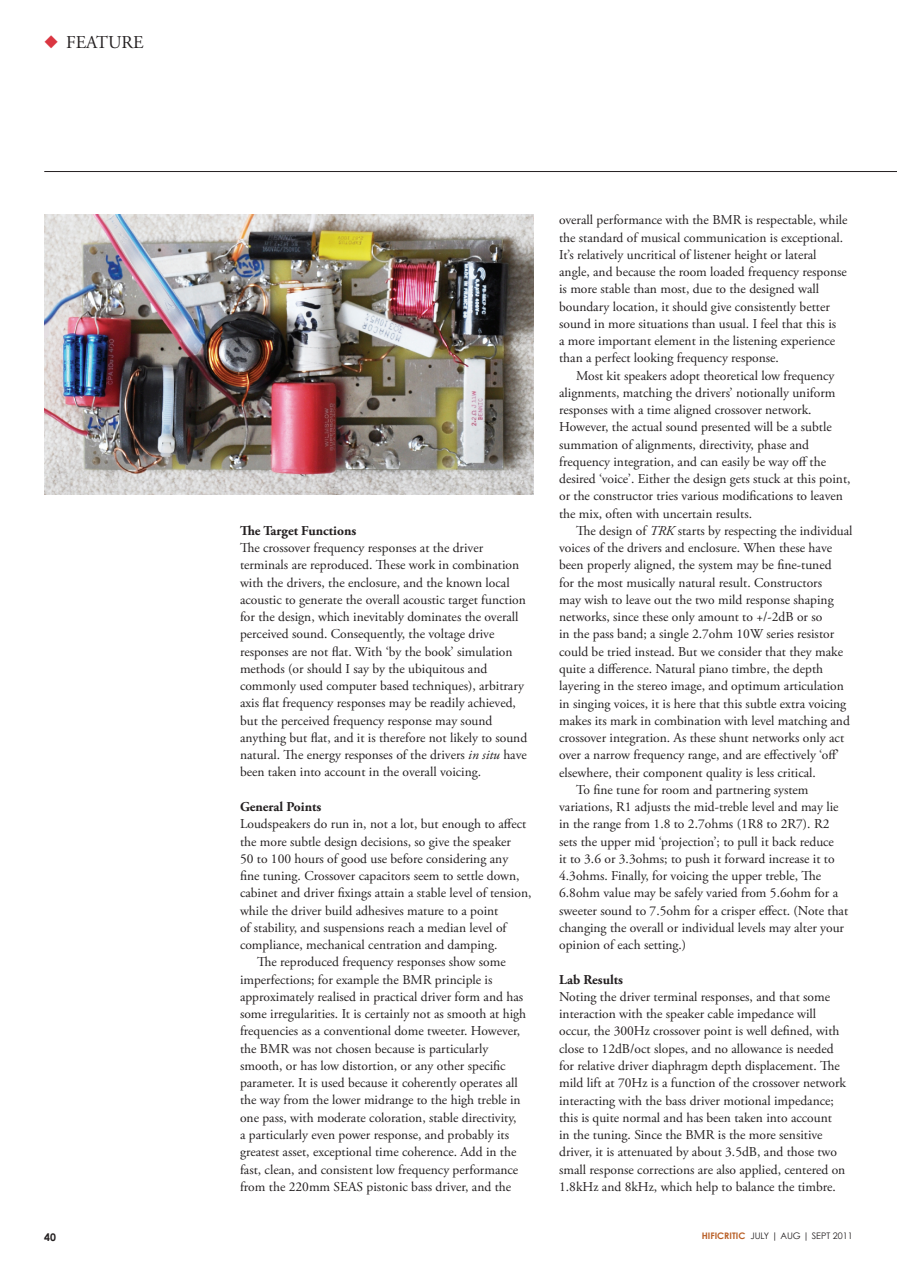
<style>
.page{position:relative;width:897px;height:1267px;background:#fff}
.page>*{position:absolute;margin:0;border:0;box-sizing:border-box;transform-origin:0 0}
.t1{font:18px "Adobe Garamond Pro";color:#231f20}
.t2{font:13.5px/17.2px "Adobe Garamond Pro";color:#231f20}
.t3{font:700 13.5px "Adobe Garamond Pro";color:#231f20}
.t4{font:700 10.5px "Century Gothic";color:#231f20}
.t5{font:9px "Century Gothic";color:#231f20}
.s1{color:#da3641}
.s2{font-style:italic}
.s3{font-weight:700;color:#b95f26}
</style>
<div class="page">
<hr style="left:44px;top:171px;width:852px;height:1px;background:#231f20">
<img style="left:45px;top:214px;width:488px;height:281px">
<h1 class="t1" style="left:44px;top:32px;width:101px"><span class="s1">◆</span> FEATURE</h1>
<p class="t3" style="left:240px;top:522px;width:118px">The Target Functions</p>
<p class="t2" style="left:240px;top:539px;width:289px">The crossover frequency responses at the driver terminals are reproduced. These work in combination with the drivers, the enclosure, and the known local acoustic to generate the overall acoustic target function for the design, which inevitably dominates the overall perceived sound. Consequently, the voltage drive responses are not flat. With ‘by the book’ simulation methods (or should I say by the ubiquitous and commonly used computer based techniques), arbitrary axis flat frequency responses may be readily achieved, but the perceived frequency response may sound anything but flat, and it is therefore not likely to sound natural. The energy responses of the drivers <span class="s2">in situ</span> have been taken into account in the overall voicing.</p>
<p class="t3" style="left:240px;top:798px;width:83px">General Points</p>
<p class="t2" style="left:240px;top:815px;width:288px">Loudspeakers do run in, not a lot, but enough to affect</p>
<p class="t2" style="left:240px;top:833px;width:272px">the more subtle design decisions, so give the speaker</p>
<p class="t2" style="left:240px;top:850px;width:270px">50 to 100 hours of good use before considering any</p>
<p class="t2" style="left:240px;top:867px;width:281px">fine tuning. Crossover capacitors seem to settle down,</p>
<p class="t2" style="left:240px;top:884px;width:293px">cabinet and driver fixings attain a stable level of tension,</p>
<p class="t2" style="left:240px;top:902px;width:260px">while the driver build adhesives mature to a point</p>
<p class="t2" style="left:240px;top:919px;width:268px">of stability, and suspensions reach a median level of</p>
<p class="t2" style="left:240px;top:936px;width:259px">compliance, mechanical centration and damping.</p>
<p class="t2" style="left:257px;top:953px;width:250px">The reproduced frequency responses show some</p>
<p class="t2" style="left:240px;top:971px;width:254px">imperfections; for example the BMR principle is</p>
<p class="t2" style="left:240px;top:988px;width:285px">approximately realised in practical driver form and has</p>
<p class="t2" style="left:240px;top:1005px;width:288px">some irregularities. It is certainly not as smooth at high</p>
<p class="t2" style="left:240px;top:1022px;width:282px">frequencies as a conventional dome tweeter. However,</p>
<p class="t2" style="left:240px;top:1040px;width:250px">the BMR was not chosen because is particularly</p>
<p class="t2" style="left:240px;top:1057px;width:267px">smooth, or has low distortion, or any other specific</p>
<p class="t2" style="left:240px;top:1074px;width:279px">parameter. It is used because it coherently operates all</p>
<p class="t2" style="left:240px;top:1091px;width:282px">the way from the lower midrange to the high treble in</p>
<p class="t2" style="left:240px;top:1109px;width:278px">one pass, with moderate coloration, stable directivity,</p>
<p class="t2" style="left:240px;top:1126px;width:270px">a particularly even power response, and probably its</p>
<p class="t2" style="left:240px;top:1143px;width:278px">greatest asset, exceptional time coherence. Add in the</p>
<p class="t2" style="left:240px;top:1160px;width:280px">fast, clean, and consistent low frequency performance</p>
<p class="t2" style="left:240px;top:1178px;width:273px">from the 220mm SEAS pistonic bass driver, and the</p>
<p class="t2" style="left:559px;top:212px;width:290px">overall performance with the BMR is respectable, while the standard of musical communication is exceptional.<br>It’s relatively uncritical of listener height or lateral angle, and because the room loaded frequency response is more stable than most, due to the designed wall boundary location, it should give consistently better sound in more situations than usual. I feel that this is<br>a more important element in the listening experience than a perfect looking frequency response.</p>
<p class="t2" style="left:559px;top:367px;width:293px;text-indent:17px">Most kit speakers adopt theoretical low frequency alignments, matching the drivers’ notionally uniform responses with a time aligned crossover network.<br>However, the actual sound presented will be a subtle summation of alignments, directivity, phase and frequency integration, and can easily be way off the desired ‘voice’. Either the design gets stuck at this point, or the constructor tries various modifications to leaven the mix, often with uncertain results.</p>
<p class="t2" style="left:576px;top:522px;width:278px">The design of <span class="s2">TRK</span> starts by respecting the individual</p>
<p class="t2" style="left:559px;top:539px;width:274px">voices of the drivers and enclosure. When these have</p>
<p class="t2" style="left:559px;top:557px;width:274px">been properly aligned, the system may be fine-tuned</p>
<p class="t2" style="left:559px;top:574px;width:264px">for the most musically natural result. Constructors</p>
<p class="t2" style="left:559px;top:591px;width:276px">may wish to leave out the two mild response shaping</p>
<p class="t2" style="left:559px;top:608px;width:265px">networks, since these only amount to +/-2dB or so</p>
<p class="t2" style="left:559px;top:626px;width:276px">in the pass band; a single 2.7ohm 10W series resistor</p>
<p class="t2" style="left:559px;top:643px;width:285px">could be tried instead. But we consider that they make</p>
<p class="t2" style="left:559px;top:660px;width:265px">quite a difference. Natural piano timbre, the depth</p>
<p class="t2" style="left:559px;top:677px;width:286px">layering in the stereo image, and optimum articulation</p>
<p class="t2" style="left:559px;top:695px;width:289px">in singing voices, it is here that this subtle extra voicing</p>
<p class="t2" style="left:559px;top:712px;width:292px">makes its mark in combination with level matching and</p>
<p class="t2" style="left:559px;top:729px;width:286px">crossover integration. As these shunt networks only act</p>
<p class="t2" style="left:559px;top:746px;width:281px">over a narrow frequency range, and are effectively ‘off’</p>
<p class="t2" style="left:559px;top:764px;width:258px">elsewhere, their component quality is less critical.</p>
<p class="t2" style="left:576px;top:781px;width:234px">To fine tune for room and partnering system</p>
<p class="t2" style="left:559px;top:798px;width:281px">variations, R1 adjusts the mid-treble level and may lie</p>
<p class="t2" style="left:559px;top:815px;width:272px">in the range from 1.8 to 2.7ohms (1R8 to 2R7). R2</p>
<p class="t2" style="left:559px;top:833px;width:276px">sets the upper mid ‘projection’; to pull it back reduce</p>
<p class="t2" style="left:559px;top:850px;width:277px">it to 3.6 or 3.3ohms; to push it forward increase it to</p>
<p class="t2" style="left:559px;top:867px;width:263px">4.3ohms. Finally, for voicing the upper treble, The</p>
<p class="t2" style="left:559px;top:885px;width:280px">6.8ohm value may be safely varied from 5.6ohm for a</p>
<p class="t2" style="left:559px;top:902px;width:290px">sweeter sound to 7.5ohm for a crisper effect. (Note that</p>
<p class="t2" style="left:559px;top:919px;width:286px">changing the overall or individual levels may alter your</p>
<p class="t2" style="left:559px;top:936px;width:129px">opinion of each setting.)</p>
<p class="t3" style="left:559px;top:971px;width:65px">Lab Results</p>
<p class="t2" style="left:559px;top:988px;width:288px">Noting the driver terminal responses, and that some interaction with the speaker cable impedance will occur, the 300Hz crossover point is well defined, with close to 12dB/oct slopes, and no allowance is needed for relative driver diaphragm depth displacement. The mild lift at 70Hz is a function of the crossover network interacting with the bass driver motional impedance; this is quite normal and has been taken into account<br>in the tuning. Since the BMR is the more sensitive driver, it is attenuated by about 3.5dB, and those two small response corrections are also applied, centered on 1.8kHz and 8kHz, which help to balance the timbre.</p>
<p class="t4" style="left:44px;top:1229px;width:13px">40</p>
<p class="t5" style="left:701px;top:1230px;width:152px"><span class="s3">HIFICRITIC</span> JULY | AUG | SEPT 2011</p>
</div>
